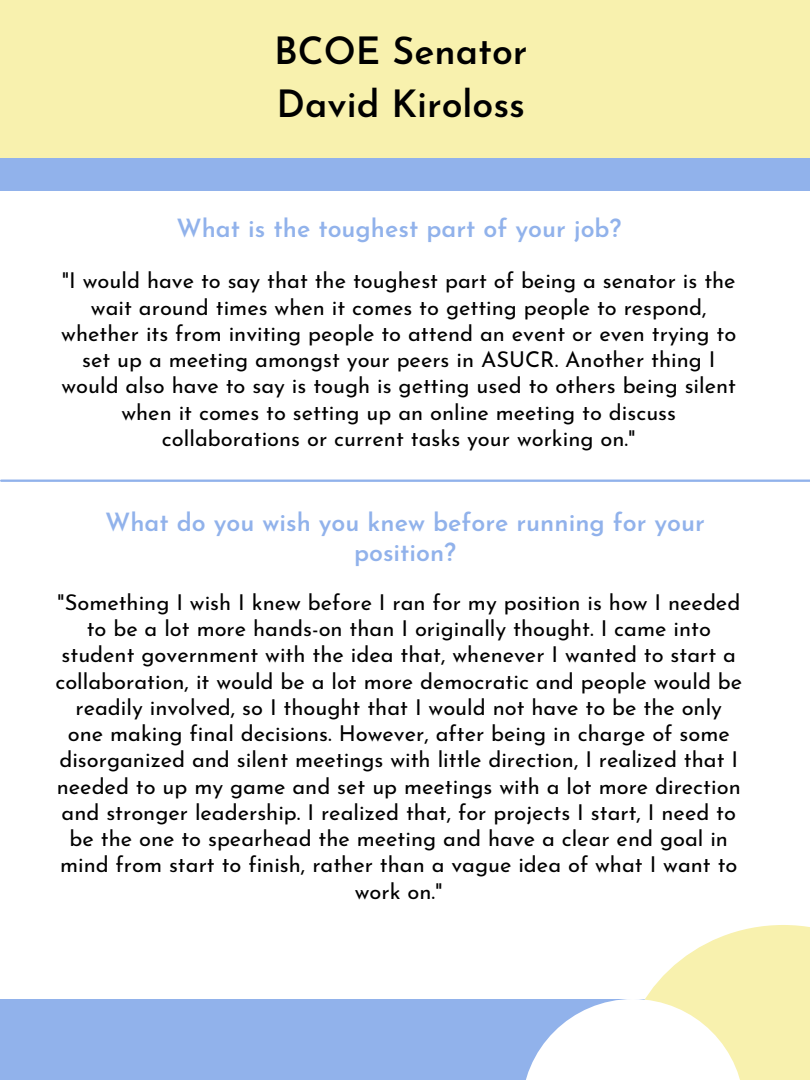
<style>
.page{position:relative;width:810px;height:1080px;background:#91b2eb}
.page>*{position:absolute;margin:0;border:0;box-sizing:border-box;transform-origin:0 0}
.t1{font:600 37.5px/52.5px "Josefin Sans";color:#000}
.t2{font:600 25px/30px "Josefin Sans";color:#91b2eb;text-align:center}
.t3{font:21.88px/26.2px "Josefin Sans";color:#000;text-align:center}
</style>
<div class="page">
<div style="left:0;top:0;width:810px;height:157px;background:#f8f1ae"></div>
<div style="left:0;top:192px;width:810px;height:888px;background:#fff"></div>
<hr style="left:1px;top:480px;width:809px;height:2px;background:#91b2eb">
<div style="left:0;top:999px;width:810px;height:81px;background:#91b2eb"></div>
<svg style="left:526px;top:925px;width:284px;height:155px"></svg>
<h1 class="t1" style="left:274px;top:29px;width:255px">BCOE Senator<br>David Kiroloss</h1>
<p class="t2" style="left:176px;top:216px;width:446px">What is the toughest part of your job?</p>
<p class="t3" style="left:61px;top:270px;width:676px">"I would have to say that the toughest part of being a senator is the wait around times when it comes to getting people to respond, whether its from inviting people to attend an event or even trying to set up a meeting amongst your peers in ASUCR. Another thing I would also have to say is tough is getting used to others being silent when it comes to setting up an online meeting to discuss collaborations or current tasks your working on."</p>
<p class="t2" style="left:105px;top:510px;width:601px">What do you wish you knew before running for your position?</p>
<p class="t3" style="left:55px;top:591px;width:688px">"Something I wish I knew before I ran for my position is how I needed to be a lot more hands-on than I originally thought. I came into student government with the idea that, whenever I wanted to start a collaboration, it would be a lot more democratic and people would be readily involved, so I thought that I would not have to be the only one making final decisions. However, after being in charge of some disorganized and silent meetings with little direction, I realized that I needed to up my game and set up meetings with a lot more direction and stronger leadership. I realized that, for projects I start, I need to be the one to spearhead the meeting and have a clear end goal in mind from start to finish, rather than a vague idea of what I want to work on."</p>
</div>
